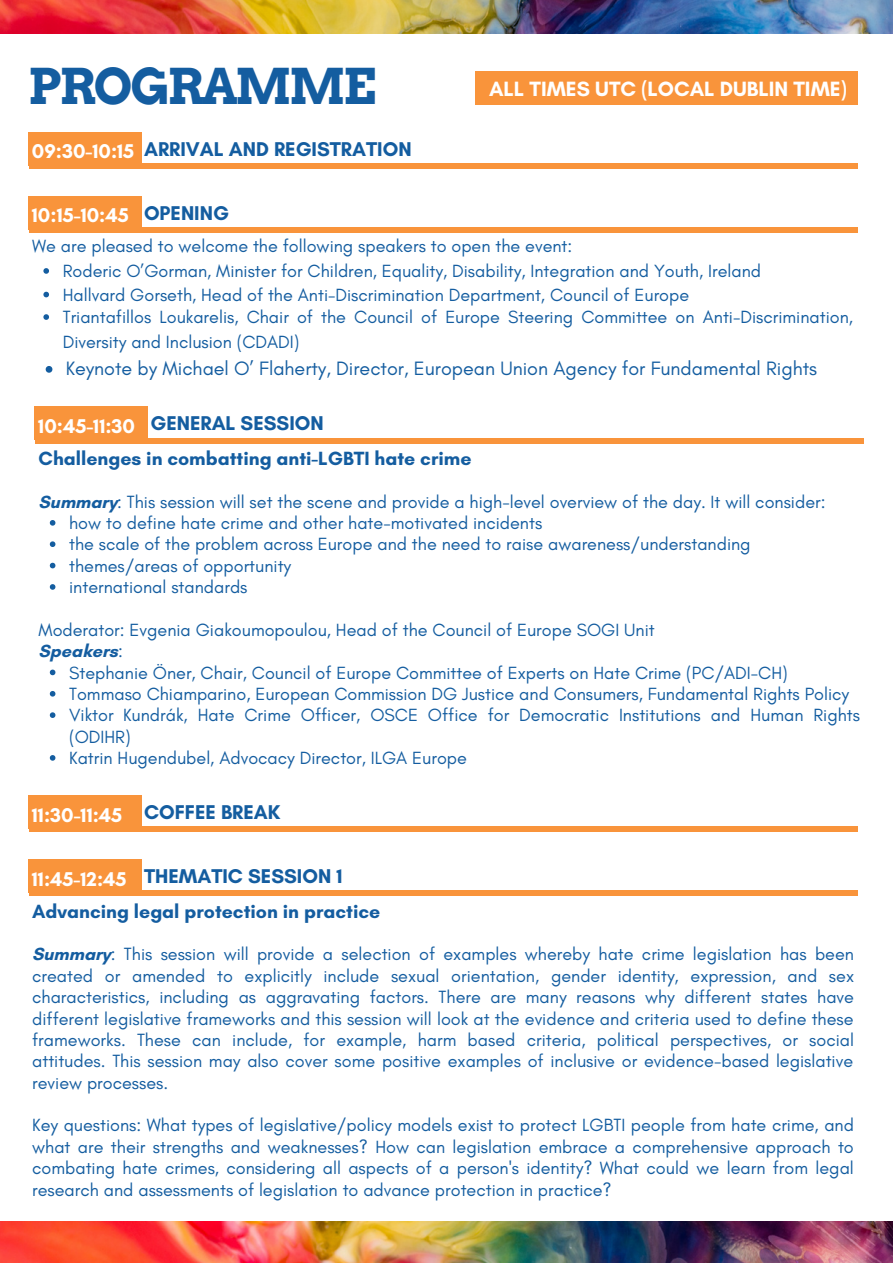
<style>
.page{position:relative;width:893px;height:1264px;background:#fff}
.page>*{position:absolute;margin:0;border:0;box-sizing:border-box;transform-origin:0 0}
.t1{font:700 49.35px "Arvo";letter-spacing:-.05em;color:#145da0}
.t2{font:700 21px "Glacial Indifference";color:#fff}
.t3{font:700 20.25px "Glacial Indifference";color:#145da0}
.t4{font:700 20.25px "Glacial Indifference";color:#fff}
.t5{font:19.65px "Glacial Indifference";color:#145da0}
.t6{font:700 19.5px "Glacial Indifference";color:#145da0}
.t7{font:18px/21.3px "Glacial Indifference";color:#145da0}
.s1{color:#fff}
.s2{color:#145da0}
.s3{font-weight:700}
</style>
<div class="page">
<div style="left:29px;top:163px;width:828px;height:6px;background:#f9943b"></div>
<div style="left:28px;top:132px;width:114px;height:34px;background:#f9943b"></div>
<svg style="left:43px;top:268px;width:6px;height:6px"></svg>
<svg style="left:43px;top:292px;width:6px;height:5px"></svg>
<svg style="left:43px;top:314px;width:6px;height:6px"></svg>
<svg style="left:46px;top:366px;width:6px;height:7px"></svg>
<div style="left:29px;top:227px;width:828px;height:6px;background:#f9943b"></div>
<div style="left:28px;top:196px;width:114px;height:34px;background:#f9943b"></div>
<svg style="left:50px;top:520px;width:5px;height:5px"></svg>
<svg style="left:50px;top:541px;width:5px;height:6px"></svg>
<svg style="left:50px;top:562px;width:5px;height:6px"></svg>
<svg style="left:50px;top:584px;width:5px;height:5px"></svg>
<svg style="left:50px;top:669px;width:5px;height:6px"></svg>
<svg style="left:50px;top:691px;width:5px;height:5px"></svg>
<svg style="left:50px;top:712px;width:5px;height:6px"></svg>
<svg style="left:50px;top:755px;width:5px;height:5px"></svg>
<div style="left:36px;top:437px;width:827px;height:6px;background:#f9943b"></div>
<div style="left:35px;top:406px;width:113px;height:34px;background:#f9943b"></div>
<div style="left:29px;top:826px;width:828px;height:6px;background:#f9943b"></div>
<div style="left:28px;top:795px;width:114px;height:34px;background:#f9943b"></div>
<div style="left:29px;top:890px;width:828px;height:6px;background:#f9943b"></div>
<div style="left:28px;top:859px;width:114px;height:34px;background:#f9943b"></div>
<img style="left:0;top:1221px;width:892px;height:41px">
<img style="left:0;top:0;width:892px;height:34px">
<div style="left:475px;top:71px;width:382px;height:34px;background:#f9943b"></div>
<h1 class="t1" style="left:28px;top:57px;width:350px">PROGRAMME</h1>
<p class="t3" style="left:32px;top:136px;width:381px"><span class="s1">09:30-10:15</span> ARRIVAL AND REGISTRATION</p>
<p class="t4" style="left:32px;top:203px;width:198px">10:15-10:45 <span class="s2">OPENING</span></p>
<p class="t2" style="left:489px;top:76px;width:359px">ALL TIMES UTC (LOCAL DUBLIN TIME)</p>
<p class="t7" style="left:32px;top:235px;width:541px">We are pleased to welcome the following speakers to open the event:</p>
<p class="t7" style="left:63px;top:259px;width:791px;line-height:23.1px">Roderic O’Gorman, Minister for Children, Equality, Disability, Integration and Youth, Ireland<br>Hallvard Gorseth, Head of the Anti-Discrimination Department, Council of Europe<br>Triantafillos Loukarelis, Chair of the Council of Europe Steering Committee on Anti-Discrimination,</p>
<p class="t7" style="left:63px;top:331px;width:238px">Diversity and Inclusion (CDADI)</p>
<p class="t5" style="left:66px;top:356px;width:753px">Keynote by Michael O’ Flaherty, Director, European Union Agency for Fundamental Rights</p>
<p class="t3" style="left:38px;top:411px;width:287px"><span class="s1">10:45-11:30</span> GENERAL SESSION</p>
<p class="t6" style="left:39px;top:446px;width:434px">Challenges in combatting anti-LGBTI hate crime</p>
<p class="t7" style="left:39px;top:490px;width:788px"><span class="s3">Summary</span>: This session will set the scene and provide a high-level overview of the day. It will consider:</p>
<p class="t7" style="left:69px;top:512px;width:683px">how to define hate crime and other hate-motivated incidents<br>the scale of the problem across Europe and the need to raise awareness/understanding themes/areas of opportunity<br>international standards</p>
<p class="t7" style="left:39px;top:619px;width:617px">Moderator: Evgenia Giakoumopoulou, Head of the Council of Europe SOGI Unit<br><span class="s3">Speakers</span>:</p>
<p class="t7" style="left:69px;top:661px;width:792px">Stephanie Öner, Chair, Council of Europe Committee of Experts on Hate Crime (PC/ADI-CH)<br>Tommaso Chiamparino, European Commission DG Justice and Consumers, Fundamental Rights Policy Viktor Kundrák, Hate Crime Officer, OSCE Office for Democratic Institutions and Human Rights (ODIHR)<br>Katrin Hugendubel, Advocacy Director, ILGA Europe</p>
<p class="t4" style="left:32px;top:802px;width:250px">11:30-11:45 <span class="s2">COFFEE BREAK</span></p>
<p class="t3" style="left:32px;top:864px;width:312px"><span class="s1">11:45-12:45</span> THEMATIC SESSION 1</p>
<p class="t6" style="left:32px;top:899px;width:349px">Advancing legal protection in practice</p>
<p class="t7" style="left:32px;top:943px;width:823px;text-align:justify"><span class="s3">Summary</span>: This session will provide a selection of examples whereby hate crime legislation has been created or amended to explicitly include sexual orientation, gender identity, expression, and sex characteristics, including as aggravating factors. There are many reasons why different states have different legislative frameworks and this session will look at the evidence and criteria used to define these frameworks. These can include, for example, harm based criteria, political perspectives, or social attitudes. This session may also cover some positive examples of inclusive or evidence-based legislative review processes.</p>
<p class="t7" style="left:32px;top:1114px;width:823px;text-align:justify">Key questions: What types of legislative/policy models exist to protect LGBTI people from hate crime, and what are their strengths and weaknesses? How can legislation embrace a comprehensive approach to combating hate crimes, considering all aspects of a person's identity? What could we learn from legal research and assessments of legislation to advance protection in practice?</p>
</div>
